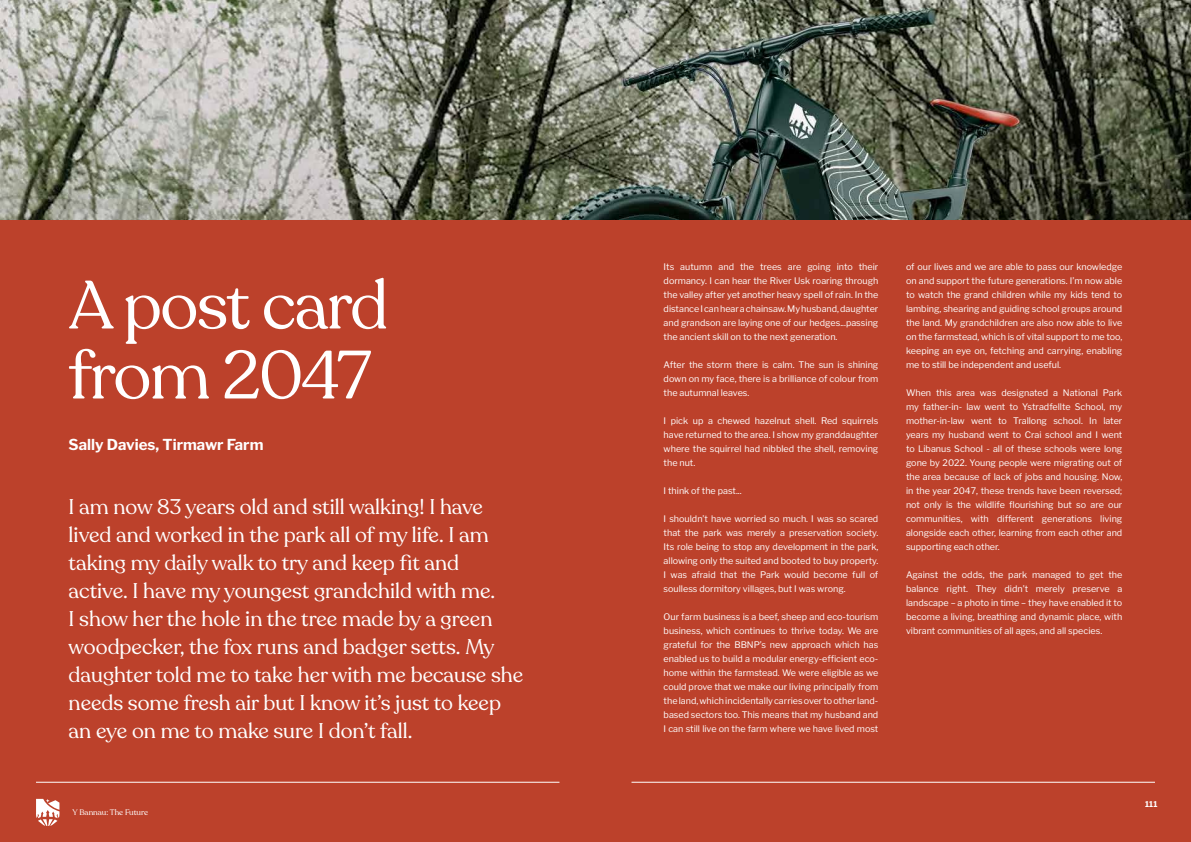
<style>
.page{position:relative;width:1191px;height:842px;background:#bc412b}
.page>*{position:absolute;margin:0;border:0;box-sizing:border-box;transform-origin:0 0}
.t1{font:67.4px/70px "Recoleta";letter-spacing:-.025em;color:#fff}
.t2{font:21px/28px "Recoleta";color:#fff}
.t3{font:700 15px "Libre Franklin";color:#fff}
.t4{font:9px/14px "Libre Franklin";color:#fff;text-align:justify}
.t5{font:8px "Recoleta";color:#fff}
.t6{font:700 8px "Libre Franklin";color:#fff}
</style>
<div class="page">
<img style="left:0;top:0;width:1191px;height:219px">
<hr style="left:36px;top:782px;width:523px;height:1px;background:#fff">
<hr style="left:631px;top:782px;width:524px;height:1px;background:#fff">
<svg style="left:36px;top:799px;width:23px;height:27px"></svg>
<h1 class="t1" style="left:69px;top:271px;width:321px">A post card from 2047</h1>
<h3 class="t3" style="left:69px;top:433px;width:196px">Sally Davies, Tirmawr Farm</h3>
<p class="t2" style="left:69px;top:493px;width:456px">I am now 83 years old and still walking! I have lived and worked in the park all of my life. I am taking my daily walk to try and keep fit and active. I have my youngest grandchild with me.<br>I show her the hole in the tree made by a green woodpecker, the fox runs and badger setts. My daughter told me to take her with me because she needs some fresh air but I know it’s just to keep an eye on me to make sure I don’t fall.</p>
<p class="t5" style="left:73px;top:807px;width:77px">Y Bannau: The Future</p>
<p class="t4" style="left:663px;top:259px;width:216px">Its autumn and the trees are going into their dormancy. I can hear the River Usk roaring through the valley after yet another heavy spell of rain. In the distance I can hear a chainsaw. My husband, daughter and grandson are laying one of our hedges...passing the ancient skill on to the next generation.</p>
<p class="t4" style="left:663px;top:357px;width:216px">After the storm there is calm. The sun is shining down on my face, there is a brilliance of colour from the autumnal leaves.</p>
<p class="t4" style="left:663px;top:413px;width:216px">I pick up a chewed hazelnut shell. Red squirrels have returned to the area. I show my granddaughter where the squirrel had nibbled the shell, removing the nut.</p>
<p class="t4" style="left:663px;top:483px;width:80px">I think of the past...</p>
<p class="t4" style="left:663px;top:511px;width:216px">I shouldn’t have worried so much. I was so scared that the park was merely a preservation society.<br>Its role being to stop any development in the park, allowing only the suited and booted to buy property.<br>I was afraid that the Park would become full of soulless dormitory villages, but I was wrong.</p>
<p class="t4" style="left:663px;top:609px;width:216px">Our farm business is a beef, sheep and eco-tourism business, which continues to thrive today. We are grateful for the BBNP’s new approach which has enabled us to build a modular energy-efficient eco&shy;home within the farmstead. We were eligible as we could prove that we make our living principally from the land, which incidentally carries over to other land&shy;based sectors too. This means that my husband and I can still live on the farm where we have lived most</p>
<p class="t4" style="left:906px;top:259px;width:218px">of our lives and we are able to pass our knowledge on and support the future generations. I’m now able to watch the grand children while my kids tend to lambing, shearing and guiding school groups around the land. My grandchildren are also now able to live on the farmstead, which is of vital support to me too, keeping an eye on, fetching and carrying, enabling me to still be independent and useful.</p>
<p class="t4" style="left:906px;top:385px;width:218px">When this area was designated a National Park my father-in- law went to Ystradfellte School, my mother-in-law went to Trallong school. In later years my husband went to Crai school and I went to Libanus School - all of these schools were long gone by 2022. Young people were migrating out of the area because of lack of jobs and housing. Now, in the year 2047, these trends have been reversed; not only is the wildlife flourishing but so are our communities, with different generations living alongside each other, learning from each other and supporting each other.</p>
<p class="t4" style="left:906px;top:567px;width:218px">Against the odds, the park managed to get the balance right. They didn’t merely preserve a landscape – a photo in time – they have enabled it to become a living, breathing and dynamic place, with vibrant communities of all ages, and all species.</p>
<p class="t6" style="left:1145px;top:797px;width:14px">111</p>
</div>
